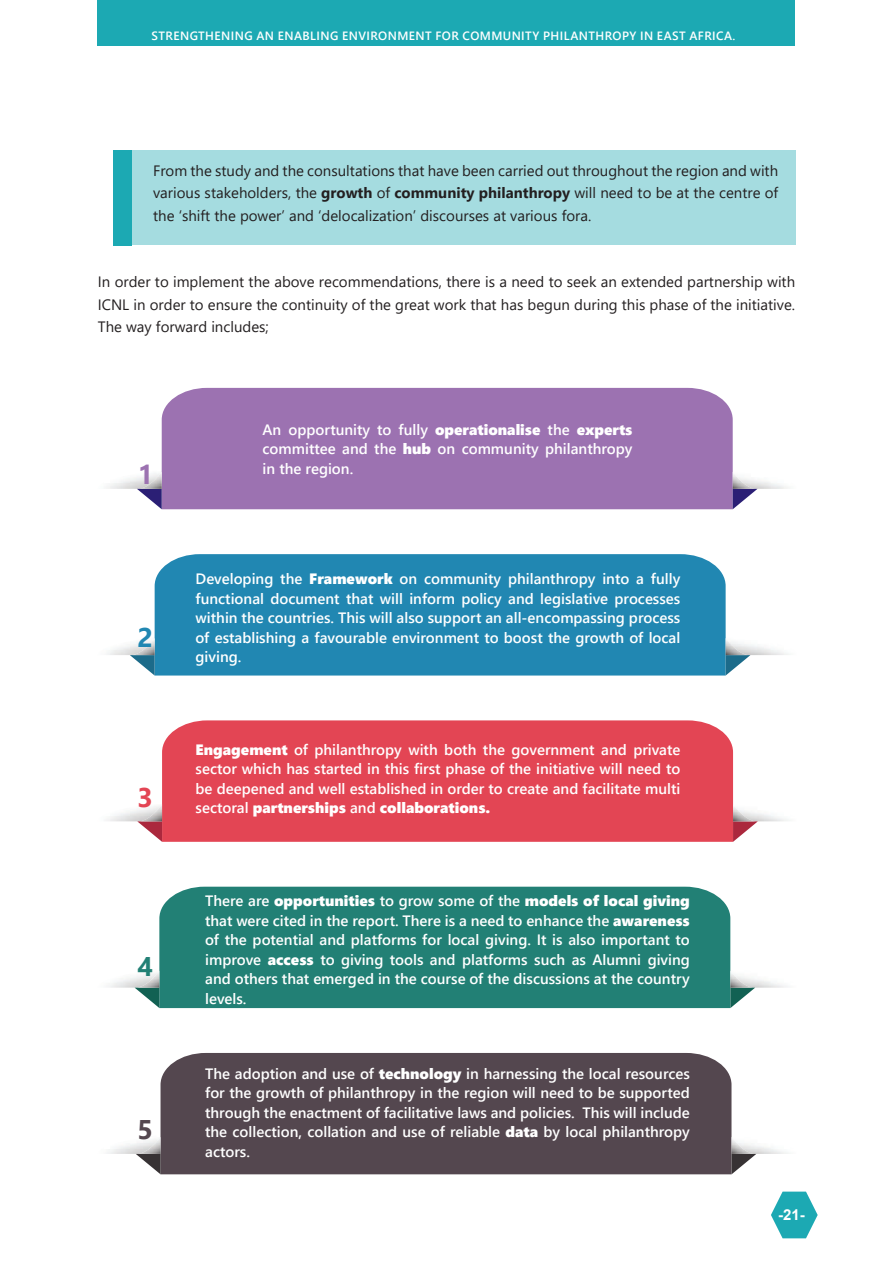
<style>
.page{position:relative;width:893px;height:1263px;background:#fff}
.page>*{position:absolute;margin:0;border:0;box-sizing:border-box;transform-origin:0 0}
.t1{font:700 27px "Segoe UI";color:#9c72b1}
.t2{font:700 27px "Segoe UI";color:#2187b2}
.t3{font:700 27px "Segoe UI";color:#e34554}
.t4{font:700 27px "Segoe UI";color:#228075}
.t5{font:700 27px "Segoe UI";color:#54474f}
.t6{font:600 15px/19.5px "Segoe UI";color:#fff;text-align:justify}
.t7{font:15px/22.5px "Segoe UI";color:#231f20;text-align:justify}
.t8{font:15px "Segoe UI Black";color:#fff}
.t9{font:700 15px "Arial";color:#fff}
.t10{font:600 12px "Segoe UI";letter-spacing:.035em;color:#fff}
.s1{font-weight:700}
.s2{font-family:"Segoe UI Black";font-weight:400}
.s3{font-family:"Segoe UI";font-weight:600}
</style>
<div class="page">
<svg style="left:771px;top:1191px;width:47px;height:47px"></svg>
<div style="left:98px;top:0;width:697px;height:46px;background:#1ca9b3"></div>
<div style="left:132px;top:150px;width:663px;height:94px;background:#a5dce0"></div>
<img style="left:108px;top:470px;width:679px;height:19px">
<div style="left:162px;top:388px;width:571px;height:121px;background:#9c72b1"></div>
<svg style="left:733px;top:489px;width:24px;height:20px"></svg>
<svg style="left:137px;top:489px;width:25px;height:20px"></svg>
<img style="left:139px;top:472px;width:23px;height:17px">
<img style="left:733px;top:472px;width:22px;height:17px">
<div style="left:155px;top:554px;width:571px;height:121px;background:#2187b2"></div>
<svg style="left:726px;top:655px;width:24px;height:20px"></svg>
<svg style="left:130px;top:655px;width:25px;height:20px"></svg>
<img style="left:132px;top:638px;width:23px;height:17px">
<img style="left:726px;top:638px;width:22px;height:17px">
<div style="left:161px;top:1053px;width:570px;height:121px;background:#54474f"></div>
<svg style="left:136px;top:1137px;width:26px;height:37px"></svg>
<svg style="left:731px;top:1154px;width:25px;height:20px"></svg>
<img style="left:731px;top:1137px;width:23px;height:17px">
<div style="left:159px;top:887px;width:571px;height:121px;background:#228075"></div>
<svg style="left:730px;top:988px;width:25px;height:20px"></svg>
<svg style="left:135px;top:970px;width:25px;height:38px"></svg>
<img style="left:730px;top:970px;width:23px;height:18px">
<div style="left:162px;top:720px;width:571px;height:122px;background:#e34554"></div>
<svg style="left:733px;top:821px;width:25px;height:21px"></svg>
<svg style="left:137px;top:804px;width:26px;height:38px"></svg>
<img style="left:733px;top:804px;width:22px;height:17px">
<div style="left:113px;top:150px;width:19px;height:95px;background:#1ca9b3"></div>
<p class="t10" style="left:152px;top:24px;width:585px">STRENGTHENING AN ENABLING ENVIRONMENT FOR COMMUNITY PHILANTHROPY IN EAST AFRICA.</p>
<p class="t7" style="left:153px;top:158px;width:627px">From the study and the consultations that have been carried out throughout the region and with various stakeholders, the <span class="s1">growth</span> of <span class="s1">community philanthropy</span> will need to be at the centre of the ‘shift the power’ and ‘delocalization’ discourses at various fora.</p>
<p class="t7" style="left:98px;top:269px;width:699px">In order to implement the above recommendations, there is a need to seek an extended partnership with ICNL in order to ensure the continuity of the great work that has begun during this phase of the initiative.<br>The way forward includes;</p>
<h1 class="t1" style="left:138px;top:449px;width:17px">1</h1>
<h1 class="t2" style="left:137px;top:611px;width:17px">2</h1>
<h1 class="t3" style="left:137px;top:772px;width:17px">3</h1>
<h1 class="t4" style="left:137px;top:941px;width:17px">4</h1>
<h1 class="t5" style="left:137px;top:1104px;width:17px">5</h1>
<p class="t6" style="left:263px;top:418px;width:371px">An opportunity to fully <span class="s2">operationalise</span> the <span class="s2">experts </span>committee and the <span class="s2">hub</span> on community philanthropy in the region.</p>
<p class="t6" style="left:196px;top:568px;width:486px">Developing the <span class="s2">Framework</span> on community philanthropy into a fully functional document that will inform policy and legislative processes within the countries. This will also support an all-encompassing process of establishing a favourable environment to boost the growth of local giving.</p>
<p class="t6" style="left:196px;top:739px;width:486px"><span class="s2">Engagement</span> of philanthropy with both the government and private sector which has started in this first phase of the initiative will need to be deepened and well established in order to create and facilitate multi</p>
<p class="t8" style="left:196px;top:797px;width:296px"><span class="s3">sectoral</span> partnerships <span class="s3">and</span> collaborations.</p>
<p class="t8" style="left:205px;top:890px;width:486px"><span class="s3">There are</span> opportunities <span class="s3">to grow some of the</span> models of local giving</p>
<p class="t6" style="left:205px;top:909px;width:486px">that were cited in the report. There is a need to enhance the <span class="s2">awareness </span>of the potential and platforms for local giving. It is also important to improve <span class="s2">access</span> to giving tools and platforms such as Alumni giving and others that emerged in the course of the discussions at the country levels.</p>
<p class="t6" style="left:205px;top:1062px;width:486px">The adoption and use of <span class="s2">technology</span> in harnessing the local resources for the growth of philanthropy in the region will need to be supported through the enactment of facilitative laws and policies. This will include the collection, collation and use of reliable <span class="s2">data</span> by local philanthropy actors.</p>
<p class="t9" style="left:778px;top:1204px;width:28px">-21-</p>
</div>
